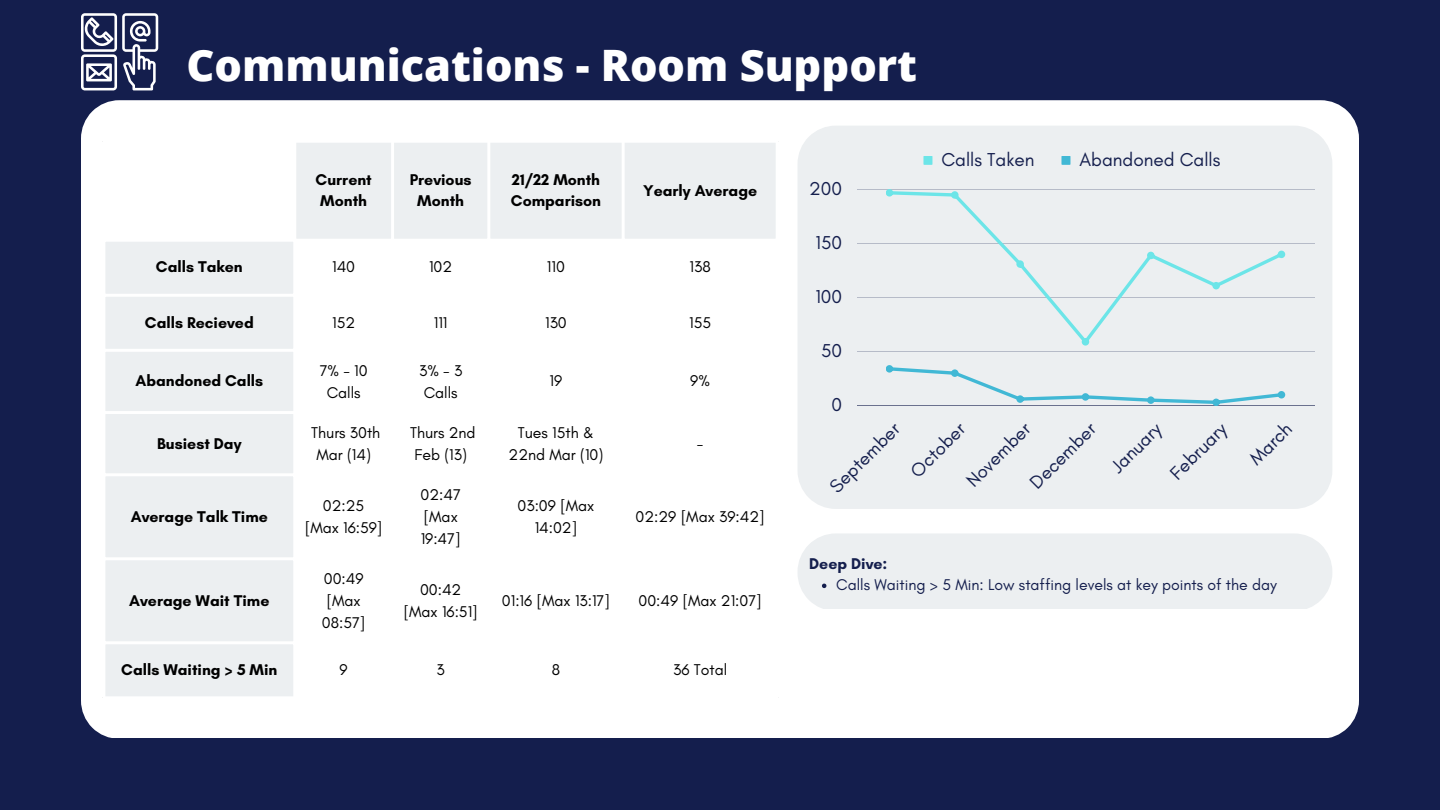
<style>
.page{position:relative;width:1440px;height:810px;background:#141e4d}
.page>*{position:absolute;margin:0;border:0;box-sizing:border-box;transform-origin:0 0}
.t1{font:800 43.3px "Open Sans";color:#fff}
.t2{font:19px "Glacial Indifference";color:#141e4d}
.t3{font:15.9px/21.8px "Glacial Indifference";color:#000;text-align:center}
.t4{font:700 15.9px/21.8px "Glacial Indifference";color:#000}
.t5{font:15.9px "Glacial Indifference";color:#141e4d}
.t6{font:700 15.9px "Glacial Indifference";color:#141e4d}
</style>
<div class="page">
<svg style="left:81px;top:13px;width:77px;height:77px"></svg>
<div style="left:81px;top:100px;width:1278px;height:638px;background:#fff"></div>
<svg style="left:105px;top:143px;width:671px;height:553px;background:#f8f9f9"></svg>
<hr style="left:102px;top:143px;width:3px;height:553px;background:#fff">
<hr style="left:293px;top:143px;width:3px;height:553px;background:#fff">
<hr style="left:391px;top:143px;width:3px;height:553px;background:#fff">
<hr style="left:487px;top:143px;width:3px;height:553px;background:#fff">
<hr style="left:622px;top:143px;width:3px;height:553px;background:#fff">
<hr style="left:776px;top:143px;width:3px;height:553px;background:#fff">
<hr style="left:102px;top:140px;width:677px;height:3px;background:#fff">
<hr style="left:102px;top:239px;width:677px;height:3px;background:#fff">
<hr style="left:102px;top:294px;width:677px;height:3px;background:#fff">
<hr style="left:102px;top:349px;width:677px;height:3px;background:#fff">
<hr style="left:102px;top:411px;width:677px;height:3px;background:#fff">
<hr style="left:102px;top:473px;width:677px;height:3px;background:#fff">
<hr style="left:102px;top:557px;width:677px;height:3px;background:#fff">
<hr style="left:102px;top:641px;width:677px;height:3px;background:#fff">
<hr style="left:102px;top:696px;width:677px;height:3px;background:#fff">
<div style="left:798px;top:126px;width:534px;height:383px;background:#eceff1"></div>
<div style="left:923px;top:156px;width:9px;height:9px;background:#6ce5e8"></div>
<div style="left:1061px;top:156px;width:9px;height:9px;background:#41b8d5"></div>
<hr style="left:857px;top:189px;width:457px;height:1px;background:#141e4d">
<hr style="left:857px;top:243px;width:457px;height:1px;background:#141e4d">
<hr style="left:857px;top:297px;width:457px;height:1px;background:#141e4d">
<hr style="left:857px;top:351px;width:457px;height:1px;background:#141e4d">
<hr style="left:857px;top:405px;width:457px;height:1px;background:#141e4d">
<div style="left:886px;top:189px;width:399px;height:157px;background:#eceff1"></div>
<svg style="left:886px;top:365px;width:399px;height:41px;background:#d9e6eb"></svg>
<div style="left:798px;top:533px;width:534px;height:76px;background:#eceff1"></div>
<h1 class="t1" style="left:187px;top:35px;width:732px">Communications - Room Support</h1>
<p class="t4" style="left:316px;top:168px;width:58px">Current<br>Month</p>
<p class="t4" style="left:410px;top:168px;width:63px;text-align:center">Previous<br>Month</p>
<p class="t4" style="left:511px;top:168px;width:92px">21/22 Month<br>Comparison</p>
<p class="t4" style="left:643px;top:180px;width:116px">Yearly Average</p>
<p class="t4" style="left:156px;top:256px;width:88px">Calls Taken</p>
<p class="t3" style="left:332px;top:256px;width:25px">140</p>
<p class="t3" style="left:429px;top:256px;width:25px">102</p>
<p class="t3" style="left:547px;top:256px;width:19px">110</p>
<p class="t3" style="left:690px;top:256px;width:23px">138</p>
<p class="t4" style="left:145px;top:311px;width:110px">Calls Recieved</p>
<p class="t3" style="left:332px;top:311px;width:25px">152</p>
<p class="t3" style="left:434px;top:311px;width:15px">111</p>
<p class="t3" style="left:545px;top:311px;width:23px">130</p>
<p class="t3" style="left:689px;top:311px;width:24px">155</p>
<p class="t2" style="left:809px;top:177px;width:34px">200</p>
<p class="t2" style="left:816px;top:231px;width:28px">150</p>
<p class="t2" style="left:815px;top:285px;width:28px">100</p>
<p class="t2" style="left:821px;top:339px;width:23px">50</p>
<p class="t2" style="left:941px;top:148px;width:95px">Calls Taken</p>
<p class="t2" style="left:1079px;top:148px;width:142px">Abandoned Calls</p>
<p class="t4" style="left:135px;top:370px;width:129px">Abandoned Calls</p>
<p class="t3" style="left:320px;top:359px;width:49px">7% - 10<br>Calls</p>
<p class="t3" style="left:419px;top:359px;width:45px;text-align:left">3%-3<br>Calls</p>
<p class="t3" style="left:550px;top:370px;width:14px">19</p>
<p class="t3" style="left:690px;top:370px;width:21px">9%</p>
<p class="t4" style="left:157px;top:432px;width:86px">Busiest Day</p>
<p class="t3" style="left:311px;top:422px;width:71px">Thurs 30th<br>Mar (14)</p>
<p class="t3" style="left:410px;top:422px;width:67px;text-align:left">Thurs 2nd<br>Feb (13)</p>
<p class="t3" style="left:509px;top:422px;width:96px">Tues 15th &amp;<br>22nd Mar (10)</p>
<p class="t3" style="left:697px;top:432px;width:8px">-</p>
<p class="t4" style="left:131px;top:506px;width:139px">Average Talk Time</p>
<p class="t3" style="left:305px;top:494px;width:79px">02:25 [Max 16:59]</p>
<p class="t3" style="left:421px;top:484px;width:42px;text-align:left">02:47 [Max<br>19:47]</p>
<p class="t3" style="left:518px;top:494px;width:78px">03:09 [Max<br>14:02]</p>
<p class="t3" style="left:636px;top:506px;width:131px">02:29 [Max 39:42]</p>
<p class="t4" style="left:129px;top:590px;width:142px">Average Wait Time</p>
<p class="t3" style="left:322px;top:568px;width:45px;text-align:left">00:49 [Max<br>08:57]</p>
<p class="t3" style="left:404px;top:578px;width:76px">00:42 [Max 16:51]</p>
<p class="t3" style="left:502px;top:590px;width:110px">01:16 [Max 13:17]</p>
<p class="t3" style="left:639px;top:590px;width:125px">00:49 [Max 21:07]</p>
<p class="t4" style="left:121px;top:659px;width:158px">Calls Waiting &gt; 5 Min</p>
<p class="t3" style="left:340px;top:659px;width:10px">9</p>
<p class="t3" style="left:437px;top:659px;width:10px">3</p>
<p class="t3" style="left:552px;top:659px;width:10px">8</p>
<p class="t3" style="left:673px;top:659px;width:56px">36 Total</p>
<p class="t2" style="left:832px;top:393px;width:12px">0</p>
<p class="t2" style="left:1025px;top:477px;width:86px;rotate:-45deg">December</p>
<p class="t2" style="left:1106px;top:461px;width:63px;rotate:-45deg">January</p>
<p class="t2" style="left:1165px;top:468px;width:73px;rotate:-45deg">February</p>
<p class="t2" style="left:1244px;top:454px;width:53px;rotate:-45deg">March</p>
<p class="t2" style="left:825px;top:481px;width:92px;rotate:-45deg">September</p>
<p class="t2" style="left:905px;top:466px;width:70px;rotate:-45deg">October</p>
<p class="t2" style="left:961px;top:475px;width:83px;rotate:-45deg">November</p>
<p class="t6" style="left:809px;top:554px;width:80px">Deep Dive:</p>
<p class="t5" style="left:836px;top:575px;width:442px">Calls Waiting &gt; 5 Min: Low staffing levels at key points of the day</p>
</div>
